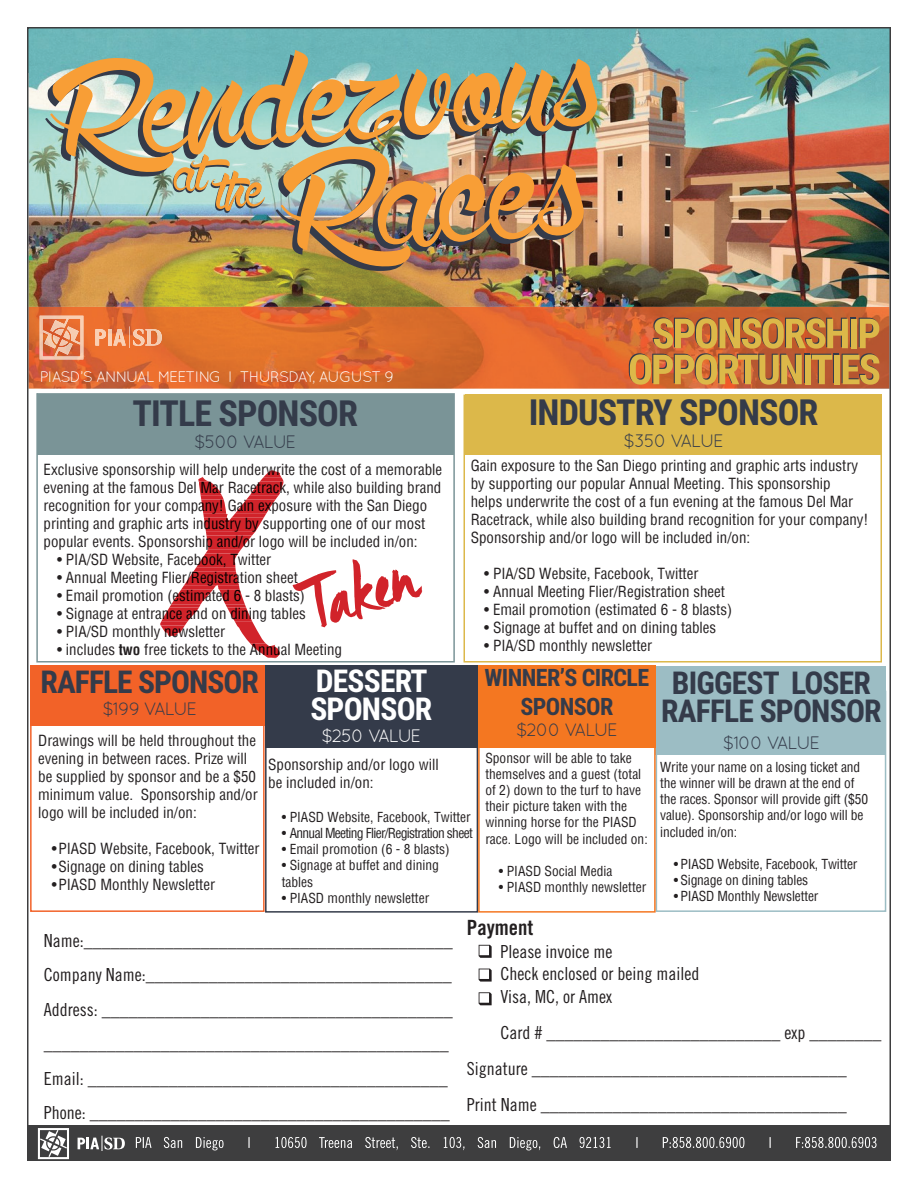
<style>
.page{position:relative;width:918px;height:1188px;background:#fff}
.page>*{position:absolute;margin:0;border:0;box-sizing:border-box;transform-origin:0 0}
.t1{font:700 36px "Roboto Condensed";letter-spacing:-.025em;color:#343b4a}
.t2{font:700 31.5px/28.5px "Roboto Condensed";letter-spacing:-.025em;color:#343b4a;text-align:center}
.t3{font:700 31.5px/28.5px "Roboto Condensed";letter-spacing:-.025em;color:#fff}
.t4{font:700 24px/28.5px "Roboto Condensed";letter-spacing:-.025em;color:#343b4a;text-align:center}
.t5{font:21px "Trade Gothic LT Bold Cond Twenty";color:#231f20}
.t6{font:18px/34.5px "Trade Gothic LT Cond Eighteen";color:#231f20}
.t7{font:18px "Quicksand";letter-spacing:-.06em;color:#343b4a}
.t8{font:18px "Quicksand";letter-spacing:-.06em;color:#fff}
.t9{font:15.3px "Quicksand";letter-spacing:-.05em;color:#fff}
.t10{font:condensed 15px/18px "Helvetica";color:#231f20}
.t11{font:condensed 15px/18px "Helvetica";color:#040000}
.t12{font:condensed 13.5px/16.2px "Helvetica";color:#231f20}
.t13{font:condensed 13.5px "Helvetica";letter-spacing:-.05em;color:#231f20}
.s1{color:#231f20}
.s2{font-weight:700;color:#231f20}
</style>
<div class="page">
<img style="left:27px;top:27px;width:864px;height:1098px">
<div style="left:27px;top:1125px;width:864px;height:36px;background:#3e3e3f"></div>
<svg style="left:136px;top:1137px;width:741px;height:13px"></svg>
<svg style="left:78px;top:1136px;width:47px;height:15px"></svg>
<svg style="left:41px;top:1131px;width:25px;height:25px"></svg>
<div style="left:38px;top:1128px;width:31px;height:31px;border:2px solid #fff"></div>
<svg style="left:36px;top:393px;width:419px;height:270px"></svg>
<div style="left:464px;top:395px;width:418px;height:268px;border:2px solid #dcb84a"></div>
<div style="left:265px;top:667px;width:213px;height:246px;border:2px solid #343b4a"></div>
<div style="left:265px;top:666px;width:213px;height:82px;background:#343b4a"></div>
<div style="left:30px;top:666px;width:235px;height:60px;background:#f26228"></div>
<div style="left:30px;top:691px;width:235px;height:221px;border:2px solid #f26228"></div>
<div style="left:656px;top:666px;width:230px;height:89px;background:#9cbdc4"></div>
<div style="left:656px;top:691px;width:230px;height:221px;border:2px solid #9cbdc4"></div>
<svg style="left:479px;top:945px;width:13px;height:13px"></svg>
<svg style="left:479px;top:969px;width:13px;height:13px"></svg>
<svg style="left:479px;top:992px;width:13px;height:13px"></svg>
<div style="left:478px;top:666px;width:178px;height:247px;border:2px solid #f47721"></div>
<div style="left:478px;top:666px;width:178px;height:82px;background:#f47721"></div>
<svg style="left:160px;top:470px;width:124px;height:189px"></svg>
<svg style="left:293px;top:559px;width:129px;height:68px"></svg>
<p class="t9" style="left:40px;top:368px;width:356px">PIASD’S ANNUAL MEETING I THURSDAY, AUGUST 9</p>
<h1 class="t1" style="left:132px;top:388px;width:227px">TITLE SPONSOR</h1>
<p class="t7" style="left:194px;top:431px;width:104px">$500 VALUE</p>
<p class="t11" style="left:44px;top:460px;width:400px">Exclusive sponsorship will help underwrite the cost of a memorable evening at the famous Del Mar Racetrack, while also building brand recognition for your company! Gain exposure with the San Diego printing and graphic arts industry by supporting one of our most popular events. Sponsorship and/or logo will be included in/on:</p>
<p class="t11" style="left:57px;top:550px;width:216px">• PIA/SD Website, Facebook, Twitter</p>
<p class="t11" style="left:57px;top:568px;width:242px">• Annual Meeting Flier/Registration sheet</p>
<p class="t11" style="left:57px;top:586px;width:249px">• Email promotion (estimated 6 - 8 blasts)</p>
<p class="t11" style="left:57px;top:604px;width:250px">• Signage at entrance and on dining tables</p>
<p class="t11" style="left:57px;top:622px;width:169px">• PIA/SD monthly newsletter</p>
<p class="t11" style="left:57px;top:640px;width:286px"><span class="s1">• includes</span> <span class="s2">two</span> free tickets to the Annual Meeting</p>
<h1 class="t1" style="left:529px;top:387px;width:291px">INDUSTRY SPONSOR</h1>
<p class="t7" style="left:624px;top:430px;width:102px">$350 VALUE</p>
<p class="t10" style="left:471px;top:457px;width:399px">Gain exposure to the San Diego printing and graphic arts industry by supporting our popular Annual Meeting. This sponsorship<br>helps underwrite the cost of a fun evening at the famous Del Mar Racetrack, while also building brand recognition for your company!<br>Sponsorship and/or logo will be included in/on:</p>
<p class="t10" style="left:484px;top:565px;width:216px">• PIA/SD Website, Facebook, Twitter</p>
<p class="t10" style="left:484px;top:583px;width:242px">• Annual Meeting Flier/Registration sheet</p>
<p class="t10" style="left:484px;top:601px;width:249px">• Email promotion (estimated 6 - 8 blasts)</p>
<p class="t10" style="left:484px;top:619px;width:234px">• Signage at buffet and on dining tables</p>
<p class="t10" style="left:484px;top:637px;width:169px">• PIA/SD monthly newsletter</p>
<h2 class="t2" style="left:41px;top:667px;width:220px">RAFFLE SPONSOR</h2>
<p class="t7" style="left:102px;top:698px;width:96px">$199 VALUE</p>
<h2 class="t3" style="left:310px;top:665px;width:123px">DESSERT<br>SPONSOR</h2>
<p class="t10" style="left:38px;top:731px;width:219px">Drawings will be held throughout the</p>
<p class="t8" style="left:321px;top:725px;width:101px">$250 VALUE</p>
<p class="t10" style="left:38px;top:749px;width:221px">evening in between races. Prize will be supplied by sponsor and be a $50 minimum value. Sponsorship and/or logo will be included in/on:</p>
<p class="t10" style="left:52px;top:839px;width:209px">• PIASD Website, Facebook, Twitter</p>
<p class="t10" style="left:52px;top:857px;width:154px">• Signage on dining tables</p>
<p class="t10" style="left:52px;top:875px;width:165px">• PIASD Monthly Newsletter</p>
<p class="t10" style="left:268px;top:755px;width:172px">Sponsorship and/or logo will be included in/on:</p>
<p class="t12" style="left:282px;top:809px;width:190px">• PIASD Website, Facebook, Twitter</p>
<p class="t13" style="left:282px;top:824px;width:192px">• Annual Meeting Flier/Registration sheet</p>
<p class="t12" style="left:282px;top:841px;width:169px">• Email promotion (6 - 8 blasts)</p>
<p class="t12" style="left:282px;top:857px;width:159px">• Signage at buffet and dining tables</p>
<p class="t12" style="left:282px;top:890px;width:149px">• PIASD monthly newsletter</p>
<h3 class="t4" style="left:484px;top:662px;width:166px">WINNER’S CIRCLE<br>SPONSOR</h3>
<p class="t7" style="left:516px;top:720px;width:103px">$200 VALUE</p>
<p class="t12" style="left:485px;top:749px;width:164px">Sponsor will be able to take themselves and a guest (total of 2) down to the turf to have their picture taken with the winning horse for the PIASD race. Logo will be included on:</p>
<p class="t12" style="left:499px;top:863px;width:115px">• PIASD Social Media</p>
<p class="t12" style="left:499px;top:879px;width:149px">• PIASD monthly newsletter</p>
<h2 class="t2" style="left:661px;top:667px;width:222px">BIGGEST LOSER<br>RAFFLE SPONSOR</h2>
<p class="t7" style="left:723px;top:732px;width:99px">$100 VALUE</p>
<p class="t12" style="left:660px;top:759px;width:209px">Write your name on a losing ticket and the winner will be drawn at the end of the races. Sponsor will provide gift ($50 value). Sponsorship and/or logo will be included in/on:</p>
<p class="t12" style="left:674px;top:856px;width:185px">• PIASD Website, Facebook, Twitter</p>
<p class="t12" style="left:674px;top:872px;width:136px">• Signage on dining tables</p>
<p class="t12" style="left:674px;top:888px;width:146px">• PIASD Monthly Newsletter</p>
<p class="t6" style="left:44px;top:923px;width:410px">Name:_________________________________________ Company Name:__________________________________ Address: _______________________________________ _____________________________________________ Email: ________________________________________ Phone: ________________________________________</p>
<h3 class="t5" style="left:467px;top:915px;width:68px">Payment</h3>
<p class="t6" style="left:501px;top:940px;width:200px;line-height:22.5px">Please invoice me<br>Check enclosed or being mailed<br>Visa, MC, or Amex</p>
<p class="t6" style="left:467px;top:1014px;width:416px;line-height:36px;text-indent:34px">Card # __________________________ exp ________<br>Signature ___________________________________<br>Print Name __________________________________</p>
</div>
